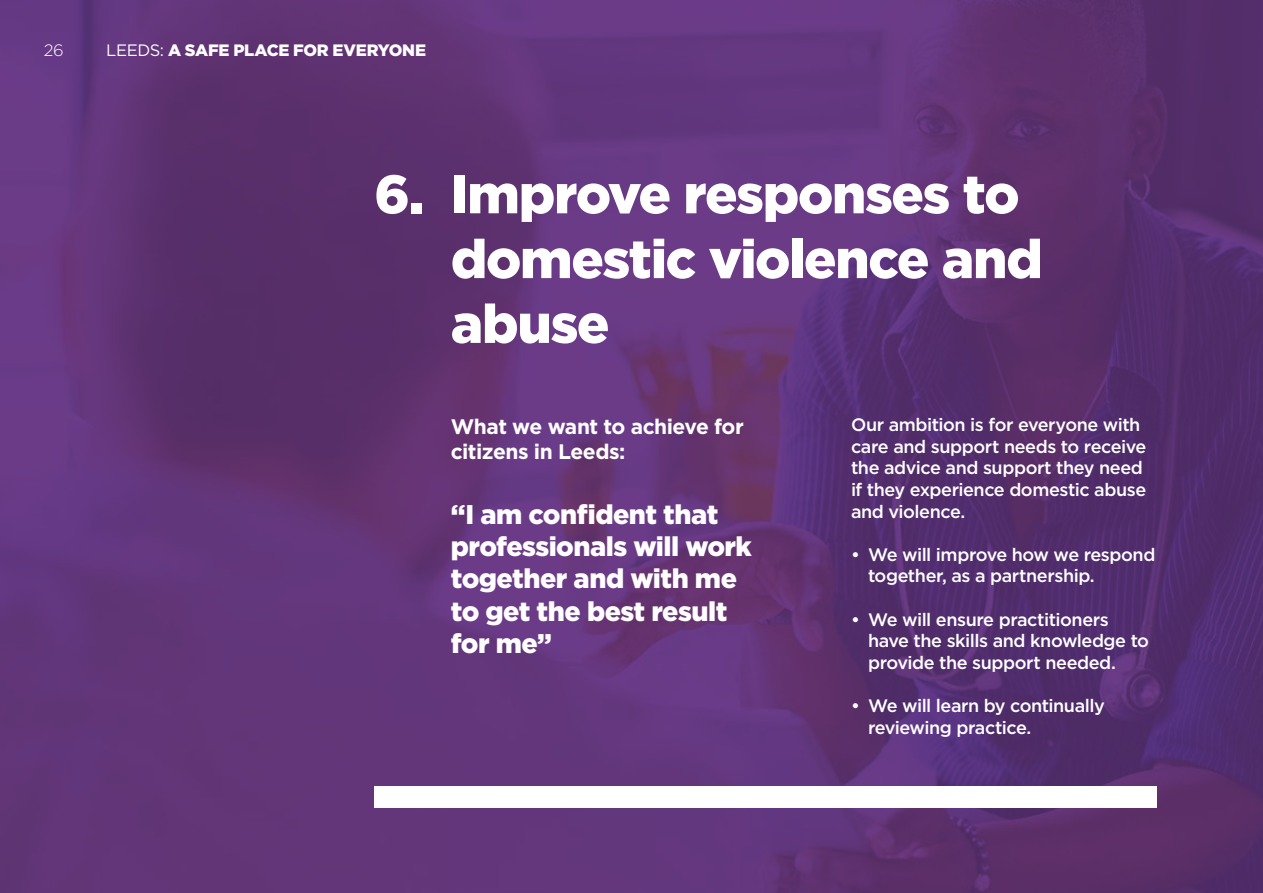
<style>
.page{position:relative;width:1263px;height:893px;background:#fff}
.page>*{position:absolute;margin:0;border:0;box-sizing:border-box;transform-origin:0 0}
.t1{font:900 54px/64.8px "Gotham";letter-spacing:-.025em;color:#fff}
.t2{font:900 27px/32.4px "Gotham";letter-spacing:-.02em;color:#fff}
.t3{font:700 21px/25.2px "Gotham";letter-spacing:-.025em;color:#fff}
.t4{font:500 18px/21.6px "Gotham";letter-spacing:-.025em;color:#fff}
.t5{font:900 16.5px "Gotham";letter-spacing:-.015em;color:#fff}
.t6{font:300 16.5px "Gotham";color:#fff}
.s1{font-weight:400}
</style>
<div class="page">
<img style="left:0;top:0;width:1263px;height:893px">
<div style="left:374px;top:787px;width:783px;height:21px;background:#fff"></div>
<p class="t6" style="left:44px;top:39px;width:21px">26</p>
<p class="t5" style="left:106px;top:39px;width:321px"><span class="s1">LEEDS:</span> A SAFE PLACE FOR EVERYONE</p>
<h1 class="t1" style="left:451px;top:161px;width:593px;text-indent:-77px">6. Improve responses to domestic violence and abuse</h1>
<p class="t3" style="left:451px;top:413px;width:295px">What we want to achieve for citizens in Leeds:</p>
<h2 class="t2" style="left:451px;top:497px;width:303px">“I am confident that professionals will work together and with me to get the best result for me”</h2>
<p class="t4" style="left:851px;top:414px;width:297px">Our ambition is for everyone with care and support needs to receive the advice and support they need if they experience domestic abuse and violence.</p>
<p class="t4" style="left:868px;top:543px;width:289px;text-indent:-17px">• We will improve how we respond together, as a partnership.</p>
<p class="t4" style="left:868px;top:608px;width:283px;text-indent:-17px">• We will ensure practitioners have the skills and knowledge to provide the support needed.</p>
<p class="t4" style="left:868px;top:694px;width:238px;text-indent:-17px">• We will learn by continually reviewing practice.</p>
</div>
